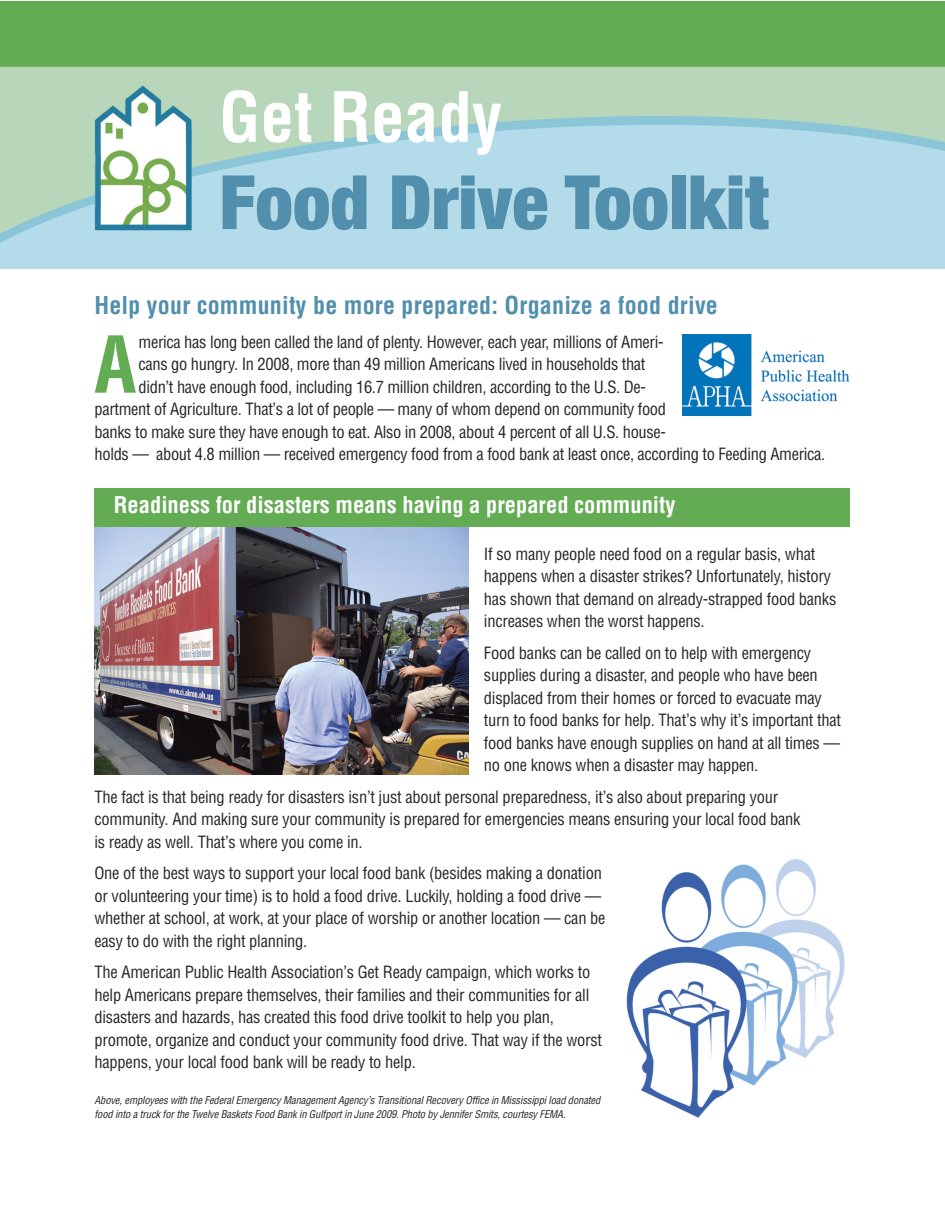
<style>
.page{position:relative;width:945px;height:1215px;background:#fff}
.page>*{position:absolute;margin:0;border:0;box-sizing:border-box;transform-origin:0 0}
.t1{font:700 condensed 76.5px "Helvetica";color:#63ac54}
.t2{font:900 condensed 75px "Helvetica Neue";color:#518fad}
.t3{font:700 condensed 67.5px "Helvetica";color:#fff}
.t4{font:700 condensed 24px "Helvetica";letter-spacing:.01em;color:#518fad}
.t5{font:700 condensed 22.5px "Helvetica";color:#fff}
.t6{font:condensed 16.5px/22.5px "Helvetica";letter-spacing:-.015em;color:#272627}
.t7{font:italic condensed 10.5px/13.5px "Helvetica";letter-spacing:-.01em;color:#272627}
</style>
<div class="page">
<img style="left:0;top:1px;width:945px;height:267px">
<img style="left:683px;top:335px;width:167px;height:80px">
<img style="left:626px;top:859px;width:219px;height:259px">
<img style="left:95px;top:85px;width:97px;height:147px">
<img style="left:94px;top:527px;width:375px;height:248px">
<div style="left:94px;top:488px;width:756px;height:38px;background:#63ac54"></div>
<h3 class="t3" style="left:219px;top:91px;width:284px">Get Ready</h3>
<h2 class="t2" style="left:219px;top:175px;width:551px">Food Drive Toolkit</h2>
<h3 class="t4" style="left:94px;top:296px;width:625px">Help your community be more prepared: Organize a food drive</h3>
<h1 class="t1" style="left:94px;top:335px;width:44px">A</h1>
<p class="t6" style="left:139px;top:332px;width:527px">merica has long been called the land of plenty. However, each year, millions of Ameri-</p>
<p class="t6" style="left:139px;top:354px;width:508px">cans go hungry. In 2008, more than 49 million Americans lived in households that</p>
<p class="t6" style="left:139px;top:377px;width:509px">didn’t have enough food, including 16.7 million children, according to the U.S. De-</p>
<p class="t6" style="left:94px;top:399px;width:573px">partment of Agriculture. That’s a lot of people — many of whom depend on community food</p>
<p class="t6" style="left:94px;top:422px;width:573px">banks to make sure they have enough to eat. Also in 2008, about 4 percent of all U.S. house-</p>
<p class="t6" style="left:94px;top:444px;width:732px">holds — about 4.8 million — received emergency food from a food bank at least once, according to Feeding America.</p>
<h3 class="t5" style="left:114px;top:496px;width:563px">Readiness for disasters means having a prepared community</h3>
<p class="t6" style="left:484px;top:544px;width:354px">If so many people need food on a regular basis, what happens when a disaster strikes? Unfortunately, history has shown that demand on already-strapped food banks increases when the worst happens.</p>
<p class="t6" style="left:484px;top:643px;width:359px">Food banks can be called on to help with emergency supplies during a disaster, and people who have been displaced from their homes or forced to evacuate may turn to food banks for help. That’s why it’s important that food banks have enough supplies on hand at all times — no one knows when a disaster may happen.</p>
<p class="t6" style="left:95px;top:787px;width:708px">The fact is that being ready for disasters isn’t just about personal preparedness, it’s also about preparing your community. And making sure your community is prepared for emergencies means ensuring your local food bank is ready as well. That’s where you come in.</p>
<p class="t6" style="left:95px;top:863px;width:513px">One of the best ways to support your local food bank (besides making a donation or volunteering your time) is to hold a food drive. Luckily, holding a food drive — whether at school, at work, at your place of worship or another location — can be easy to do with the right planning.</p>
<p class="t6" style="left:95px;top:962px;width:509px">The American Public Health Association’s Get Ready campaign, which works to help Americans prepare themselves, their families and their communities for all disasters and hazards, has created this food drive toolkit to help you plan, promote, organize and conduct your community food drive. That way if the worst happens, your local food bank will be ready to help.</p>
<p class="t7" style="left:94px;top:1094px;width:507px">Above, employees with the Federal Emergency Management Agency’s Transitional Recovery Office in Mississippi load donated food into a truck for the Twelve Baskets Food Bank in Gulfport in June 2009. Photo by Jennifer Smits, courtesy FEMA.</p>
</div>
